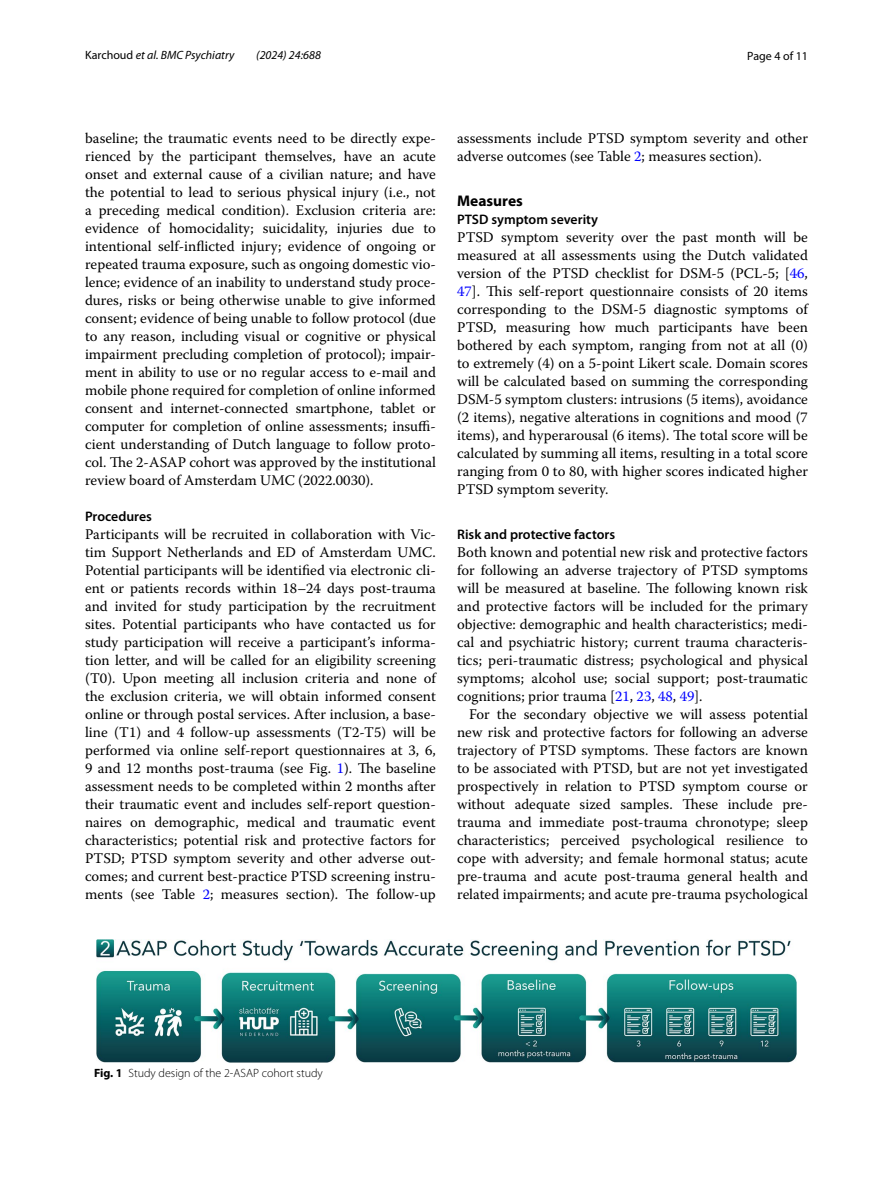
<style>
.page{position:relative;width:893px;height:1187px;background:#fff}
.page>*{position:absolute;margin:0;border:0;box-sizing:border-box;transform-origin:0 0}
.t1{font:700 15.45px "Myriad Pro";color:#000}
.t2{font:14.7px/18px "Warnock Pro";color:#000;text-align:justify}
.t3{font:600 13.8px "Myriad Pro";color:#000}
.t4{font:italic 12px "Myriad Pro";color:#000}
.t5{font:300 12px "Myriad Pro";color:#000}
.t6{font:12px "Myriad Pro";color:#000}
.s1{font-style:normal}
.s2{color:#00f}
.s3{font-weight:700}
</style>
<div class="page">
<img style="left:96px;top:939px;width:701px;height:122px">
<p class="t4" style="left:85px;top:48px;width:151px"><span class="s1">Karchoud</span> et al. BMC Psychiatry</p>
<p class="t4" style="left:256px;top:48px;width:66px">(2024) 24:688</p>
<p class="t6" style="left:747px;top:48px;width:62px">Page 4 of 11</p>
<p class="t2" style="left:85px;top:128px;width:352px">baseline; the traumatic events need to be directly expe&shy;rienced by the participant themselves, have an acute onset and external cause of a civilian nature; and have the potential to lead to serious physical injury (i.e., not a preceding medical condition). Exclusion criteria are: evidence of homocidality; suicidality, injuries due to intentional self-inflicted injury; evidence of ongoing or repeated trauma exposure, such as ongoing domestic vio&shy;lence; evidence of an inability to understand study proce&shy;dures, risks or being otherwise unable to give informed consent; evidence of being unable to follow protocol (due to any reason, including visual or cognitive or physical impairment precluding completion of protocol); impair&shy;ment in ability to use or no regular access to e-mail and mobile phone required for completion of online informed consent and internet-connected smartphone, tablet or computer for completion of online assessments; insuffi&shy;cient understanding of Dutch language to follow proto&shy;col. The 2-ASAP cohort was approved by the institutional review board of Amsterdam UMC (2022.0030).</p>
<p class="t3" style="left:85px;top:507px;width:68px">Procedures</p>
<p class="t2" style="left:85px;top:524px;width:352px">Participants will be recruited in collaboration with Vic&shy;tim Support Netherlands and ED of Amsterdam UMC.<br>Potential participants will be identified via electronic cli&shy;ent or patients records within 18–24 days post-trauma and invited for study participation by the recruitment sites. Potential participants who have contacted us for study participation will receive a participant’s informa&shy;tion letter, and will be called for an eligibility screening (T0). Upon meeting all inclusion criteria and none of the exclusion criteria, we will obtain informed consent online or through postal services. After inclusion, a base&shy;line (T1) and 4 follow-up assessments (T2-T5) will be performed via online self-report questionnaires at 3, 6, 9 and 12 months post-trauma (see Fig. <span class="s2">1</span>). The baseline assessment needs to be completed within 2 months after their traumatic event and includes self-report question&shy;naires on demographic, medical and traumatic event characteristics; potential risk and protective factors for PTSD; PTSD symptom severity and other adverse out&shy;comes; and current best-practice PTSD screening instru&shy;ments (see Table <span class="s2">2</span>; measures section). The follow-up</p>
<p class="t2" style="left:457px;top:128px;width:352px">assessments include PTSD symptom severity and other adverse outcomes (see Table <span class="s2">2</span>; measures section).</p>
<p class="t1" style="left:457px;top:190px;width:67px">Measures</p>
<p class="t3" style="left:457px;top:210px;width:142px">PTSD symptom severity</p>
<p class="t2" style="left:457px;top:227px;width:352px">PTSD symptom severity over the past month will be measured at all assessments using the Dutch validated version of the PTSD checklist for DSM-5 (PCL-5; [<span class="s2">46</span>, <span class="s2">47</span>]. This self-report questionnaire consists of 20 items corresponding to the DSM-5 diagnostic symptoms of PTSD, measuring how much participants have been bothered by each symptom, ranging from not at all (0) to extremely (4) on a 5-point Likert scale. Domain scores will be calculated based on summing the corresponding DSM-5 symptom clusters: intrusions (5 items), avoidance (2 items), negative alterations in cognitions and mood (7 items), and hyperarousal (6 items). The total score will be calculated by summing all items, resulting in a total score ranging from 0 to 80, with higher scores indicated higher PTSD symptom severity.</p>
<p class="t3" style="left:457px;top:525px;width:160px">Risk and protective factors</p>
<p class="t2" style="left:457px;top:542px;width:352px">Both known and potential new risk and protective factors for following an adverse trajectory of PTSD symptoms will be measured at baseline. The following known risk and protective factors will be included for the primary objective: demographic and health characteristics; medi&shy;cal and psychiatric history; current trauma characteris&shy;tics; peri-traumatic distress; psychological and physical symptoms; alcohol use; social support; post-traumatic cognitions; prior trauma [<span class="s2">21</span>, <span class="s2">23</span>, <span class="s2">48</span>, <span class="s2">49</span>].</p>
<p class="t2" style="left:457px;top:704px;width:352px;text-indent:12px">For the secondary objective we will assess potential new risk and protective factors for following an adverse trajectory of PTSD symptoms. These factors are known to be associated with PTSD, but are not yet investigated prospectively in relation to PTSD symptom course or without adequate sized samples. These include pre&shy;trauma and immediate post-trauma chronotype; sleep characteristics; perceived psychological resilience to cope with adversity; and female hormonal status; acute pre-trauma and acute post-trauma general health and related impairments; and acute pre-trauma psychological</p>
<p class="t5" style="left:94px;top:1066px;width:230px"><span class="s3">Fig. 1</span> Study design of the 2-ASAP cohort study</p>
</div>
